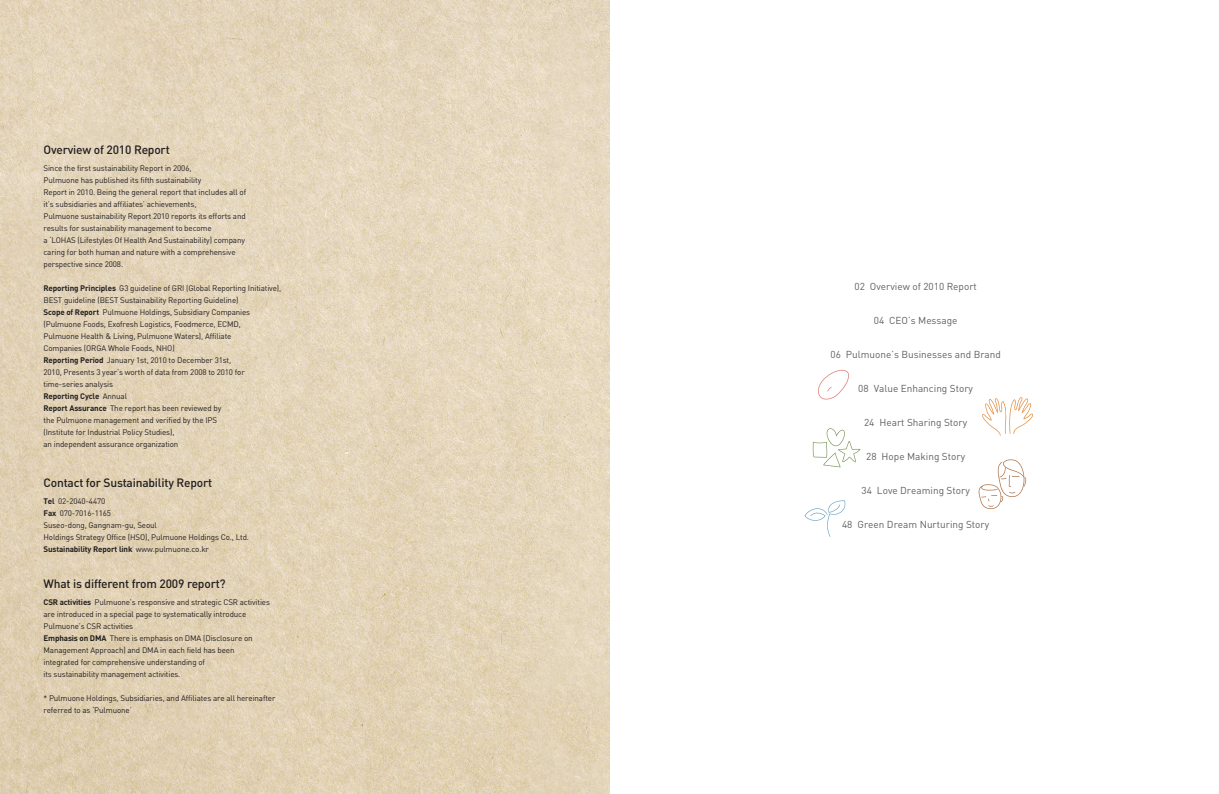
<style>
.page{position:relative;width:1219px;height:794px;background:#fff}
.page>*{position:absolute;margin:0;border:0;box-sizing:border-box;transform-origin:0 0}
.t1{font:500 12px "DIN";letter-spacing:-.015em;color:#231f20}
.t2{font:10px "DIN";color:#5d625d}
.t3{font:8px/12px "DIN";letter-spacing:-.015em;color:#231f20}
.s1{font-weight:700}
</style>
<div class="page">
<img style="left:0;top:0;width:609px;height:794px">
<svg style="left:982px;top:397px;width:51px;height:38px"></svg>
<svg style="left:818px;top:370px;width:31px;height:30px"></svg>
<svg style="left:813px;top:428px;width:47px;height:39px"></svg>
<svg style="left:804px;top:500px;width:41px;height:37px"></svg>
<svg style="left:978px;top:459px;width:49px;height:50px"></svg>
<h1 class="t1" style="left:44px;top:143px;width:128px">Overview of 2010 Report</h1>
<p class="t3" style="left:44px;top:162px;width:204px">Since the first sustainability Report in 2006,<br>Pulmuone has published its fifth sustainability<br>Report in 2010. Being the general report that includes all of it’s subsidiaries and affiliates’ achievements,<br>Pulmuone sustainability Report 2010 reports its efforts and results for sustainability management to become<br>a ‘LOHAS (Lifestyles Of Health And Sustainability) company caring for both human and nature with a comprehensive perspective since 2008.</p>
<p class="t3" style="left:44px;top:282px;width:239px"><span class="s1">Reporting Principles</span> G3 guideline of GRI (Global Reporting Initiative), BEST guideline (BEST Sustainability Reporting Guideline)<br><span class="s1">Scope of Report</span> Pulmuone Holdings, Subsidiary Companies (Pulmuone Foods, Exofresh Logistics, Foodmerce, ECMD,<br>Pulmuone Health &amp; Living, Pulmuone Waters), Affiliate<br>Companies (ORGA Whole Foods, NHO)<br><span class="s1">Reporting Period</span> January 1st, 2010 to December 31st,<br>2010, Presents 3 year’s worth of data from 2008 to 2010 for time-series analysis<br><span class="s1">Reporting Cycle</span> Annual<br><span class="s1">Report Assurance</span> The report has been reviewed by<br>the Pulmuone management and verified by the IPS<br>(Institute for Industrial Policy Studies),<br>an independent assurance organization</p>
<h1 class="t1" style="left:44px;top:476px;width:170px">Contact for Sustainability Report</h1>
<p class="t3" style="left:44px;top:495px;width:207px"><span class="s1">Tel</span> 02-2040-4470<br><span class="s1">Fax</span> 070-7016-1165<br>Suseo-dong, Gangnam-gu, Seoul<br>Holdings Strategy Office (HSO), Pulmuone Holdings Co., Ltd.<br><span class="s1">Sustainability Report link</span> www.pulmuone.co.kr</p>
<h1 class="t1" style="left:44px;top:577px;width:184px">What is different from 2009 report?</h1>
<p class="t3" style="left:44px;top:596px;width:228px"><span class="s1">CSR activities</span> Pulmuone’s responsive and strategic CSR activities are introduced in a special page to systematically introduce Pulmuone’s CSR activities<br><span class="s1">Emphasis on DMA</span> There is emphasis on DMA (Disclosure on Management Approach) and DMA in each field has been integrated for comprehensive understanding of<br>its sustainability management activities.</p>
<p class="t3" style="left:44px;top:692px;width:233px">* Pulmuone Holdings, Subsidiaries, and Affiliates are all hereinafter referred to as ‘Pulmuone’</p>
<p class="t2" style="left:854px;top:280px;width:124px">02 Overview of 2010 Report</p>
<p class="t2" style="left:874px;top:314px;width:85px">04 CEO’s Message</p>
<p class="t2" style="left:830px;top:348px;width:172px">06 Pulmuone’s Businesses and Brand</p>
<p class="t2" style="left:858px;top:382px;width:116px">08 Value Enhancing Story</p>
<p class="t2" style="left:864px;top:416px;width:105px">24 Heart Sharing Story</p>
<p class="t2" style="left:866px;top:450px;width:100px">28 Hope Making Story</p>
<p class="t2" style="left:861px;top:484px;width:110px">34 Love Dreaming Story</p>
<p class="t2" style="left:842px;top:518px;width:149px">48 Green Dream Nurturing Story</p>
</div>
